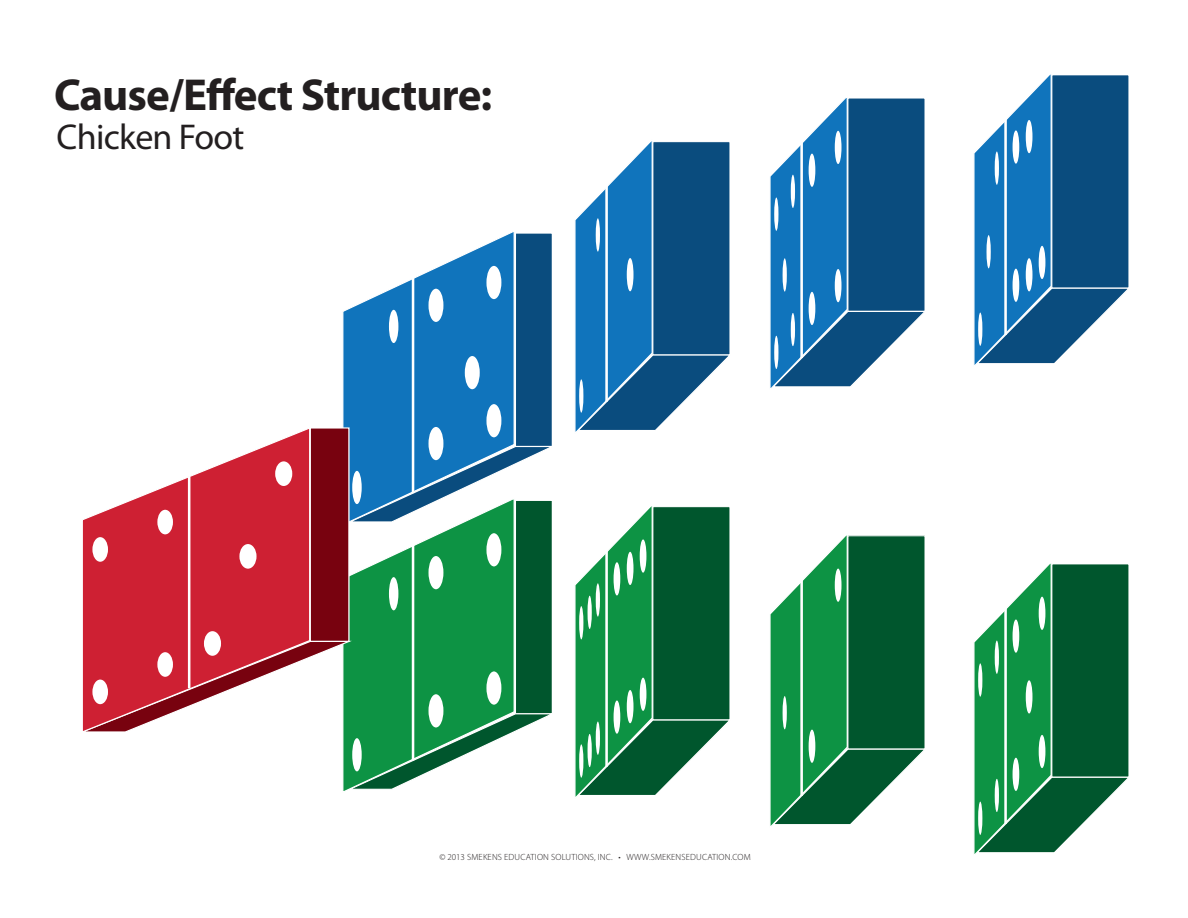
<style>
.page{position:relative;width:1188px;height:918px;background:#fff}
.page>*{position:absolute;margin:0;border:0;box-sizing:border-box;transform-origin:0 0}
.t1{font:700 45px "Myriad Pro";letter-spacing:-.02em;color:#231f20}
.t2{font:36px "Myriad Pro";letter-spacing:-.02em;color:#231f20}
.Copyright{font:300 9px "Myriad Pro";letter-spacing:.02em;color:#231f20}
</style>
<div class="page">
<svg style="left:575px;top:141px;width:155px;height:291px;background:#3376a8"></svg>
<hr style="left:605px;top:184px;width:3px;height:218px;background:#fff">
<div style="left:627px;top:258px;width:7px;height:33px;background:#fff;border-radius:50%"></div>
<svg style="left:596px;top:218px;width:4px;height:34px"></svg>
<svg style="left:579px;top:379px;width:4px;height:34px"></svg>
<svg style="left:770px;top:98px;width:155px;height:290px;background:#3476a7"></svg>
<hr style="left:800px;top:140px;width:3px;height:218px;background:#fff">
<div style="left:835px;top:131px;width:7px;height:33px;background:#fff;border-radius:50%"></div>
<div style="left:809px;top:154px;width:6px;height:33px;background:#fff;border-radius:50%"></div>
<div style="left:835px;top:269px;width:7px;height:33px;background:#fff;border-radius:50%"></div>
<div style="left:809px;top:292px;width:6px;height:33px;background:#fff;border-radius:50%"></div>
<svg style="left:791px;top:175px;width:4px;height:33px"></svg>
<svg style="left:774px;top:198px;width:4px;height:33px"></svg>
<svg style="left:783px;top:258px;width:4px;height:34px"></svg>
<svg style="left:791px;top:313px;width:4px;height:33px"></svg>
<svg style="left:774px;top:336px;width:4px;height:33px"></svg>
<svg style="left:974px;top:74px;width:155px;height:291px;background:#3577a8"></svg>
<hr style="left:1004px;top:117px;width:3px;height:218px;background:#fff">
<div style="left:1026px;top:120px;width:6px;height:33px;background:#fff;border-radius:50%"></div>
<div style="left:1013px;top:130px;width:6px;height:34px;background:#fff;border-radius:50%"></div>
<div style="left:1039px;top:246px;width:6px;height:33px;background:#fff;border-radius:50%"></div>
<div style="left:1026px;top:258px;width:6px;height:33px;background:#fff;border-radius:50%"></div>
<div style="left:1013px;top:269px;width:6px;height:33px;background:#fff;border-radius:50%"></div>
<svg style="left:995px;top:152px;width:4px;height:33px"></svg>
<svg style="left:987px;top:235px;width:4px;height:33px"></svg>
<svg style="left:978px;top:313px;width:4px;height:33px"></svg>
<div style="left:515px;top:500px;width:37px;height:214px;background:#00562d"></div>
<div style="left:515px;top:500px;width:38px;height:214px;border:1px solid #fff"></div>
<svg style="left:350px;top:527px;width:166px;height:113px"></svg>
<hr style="left:412px;top:543px;width:2px;height:217px;background:#fff">
<div style="left:486px;top:533px;width:15px;height:33px;background:#fff;border-radius:50%"></div>
<div style="left:429px;top:556px;width:14px;height:33px;background:#fff;border-radius:50%"></div>
<div style="left:389px;top:577px;width:9px;height:33px;background:#fff;border-radius:50%"></div>
<div style="left:515px;top:233px;width:37px;height:214px;background:#0a4c7e"></div>
<div style="left:515px;top:232px;width:38px;height:215px;border:1px solid #fff"></div>
<svg style="left:516px;top:445px;width:37px;height:79px"></svg>
<svg style="left:343px;top:232px;width:173px;height:295px"></svg>
<hr style="left:412px;top:275px;width:2px;height:218px;background:#fff">
<div style="left:486px;top:266px;width:15px;height:33px;background:#fff;border-radius:50%"></div>
<div style="left:429px;top:289px;width:14px;height:33px;background:#fff;border-radius:50%"></div>
<div style="left:486px;top:404px;width:15px;height:33px;background:#fff;border-radius:50%"></div>
<div style="left:429px;top:427px;width:14px;height:33px;background:#fff;border-radius:50%"></div>
<div style="left:389px;top:310px;width:9px;height:33px;background:#fff;border-radius:50%"></div>
<div style="left:352px;top:471px;width:10px;height:33px;background:#fff;border-radius:50%"></div>
<svg style="left:575px;top:506px;width:155px;height:291px"></svg>
<hr style="left:605px;top:549px;width:3px;height:218px;background:#fff">
<div style="left:640px;top:539px;width:6px;height:34px;background:#fff;border-radius:50%"></div>
<div style="left:627px;top:552px;width:7px;height:33px;background:#fff;border-radius:50%"></div>
<div style="left:614px;top:562px;width:6px;height:33px;background:#fff;border-radius:50%"></div>
<div style="left:640px;top:678px;width:6px;height:33px;background:#fff;border-radius:50%"></div>
<div style="left:627px;top:690px;width:7px;height:33px;background:#fff;border-radius:50%"></div>
<div style="left:614px;top:700px;width:6px;height:34px;background:#fff;border-radius:50%"></div>
<svg style="left:596px;top:583px;width:4px;height:34px"></svg>
<svg style="left:588px;top:596px;width:4px;height:33px"></svg>
<svg style="left:579px;top:606px;width:4px;height:33px"></svg>
<svg style="left:596px;top:722px;width:4px;height:33px"></svg>
<svg style="left:588px;top:734px;width:4px;height:33px"></svg>
<svg style="left:579px;top:744px;width:4px;height:34px"></svg>
<svg style="left:974px;top:563px;width:155px;height:291px;background:#2f8658"></svg>
<hr style="left:1004px;top:606px;width:3px;height:218px;background:#fff">
<div style="left:1039px;top:597px;width:6px;height:33px;background:#fff;border-radius:50%"></div>
<div style="left:1013px;top:619px;width:6px;height:34px;background:#fff;border-radius:50%"></div>
<div style="left:1026px;top:680px;width:6px;height:34px;background:#fff;border-radius:50%"></div>
<div style="left:1039px;top:735px;width:6px;height:33px;background:#fff;border-radius:50%"></div>
<div style="left:1013px;top:758px;width:6px;height:33px;background:#fff;border-radius:50%"></div>
<svg style="left:995px;top:641px;width:4px;height:33px"></svg>
<svg style="left:978px;top:663px;width:4px;height:34px"></svg>
<svg style="left:995px;top:779px;width:4px;height:33px"></svg>
<svg style="left:978px;top:802px;width:4px;height:33px"></svg>
<svg style="left:770px;top:535px;width:155px;height:291px;background:#2c8556"></svg>
<hr style="left:800px;top:578px;width:3px;height:218px;background:#fff">
<div style="left:835px;top:569px;width:7px;height:33px;background:#fff;border-radius:50%"></div>
<div style="left:809px;top:730px;width:6px;height:33px;background:#fff;border-radius:50%"></div>
<svg style="left:783px;top:696px;width:4px;height:33px"></svg>
<div style="left:310px;top:428px;width:39px;height:213px;background:#78020f"></div>
<svg style="left:311px;top:640px;width:242px;height:151px"></svg>
<svg style="left:82px;top:428px;width:229px;height:304px"></svg>
<hr style="left:188px;top:477px;width:2px;height:211px;background:#fff">
<div style="left:275px;top:461px;width:17px;height:25px;background:#fff;border-radius:50%"></div>
<div style="left:239px;top:544px;width:18px;height:25px;background:#fff;border-radius:50%"></div>
<div style="left:204px;top:631px;width:17px;height:25px;background:#fff;border-radius:50%"></div>
<div style="left:157px;top:510px;width:16px;height:24px;background:#fff;border-radius:50%"></div>
<div style="left:92px;top:537px;width:16px;height:25px;background:#fff;border-radius:50%"></div>
<div style="left:157px;top:652px;width:16px;height:25px;background:#fff;border-radius:50%"></div>
<div style="left:92px;top:680px;width:16px;height:24px;background:#fff;border-radius:50%"></div>
<div style="left:465px;top:356px;width:15px;height:33px;background:#fff;border-radius:50%"></div>
<p class="t1" style="left:54px;top:65px;width:440px">Cause/Effect Structure:</p>
<p class="t2" style="left:57px;top:115px;width:189px">Chicken Foot</p>
<p class="Copyright" style="left:439px;top:853px;width:313px">© 2013 SMEKENS EDUCATION SOLUTIONS, INC. • WWW.SMEKENSEDUCATION.COM</p>
</div>
